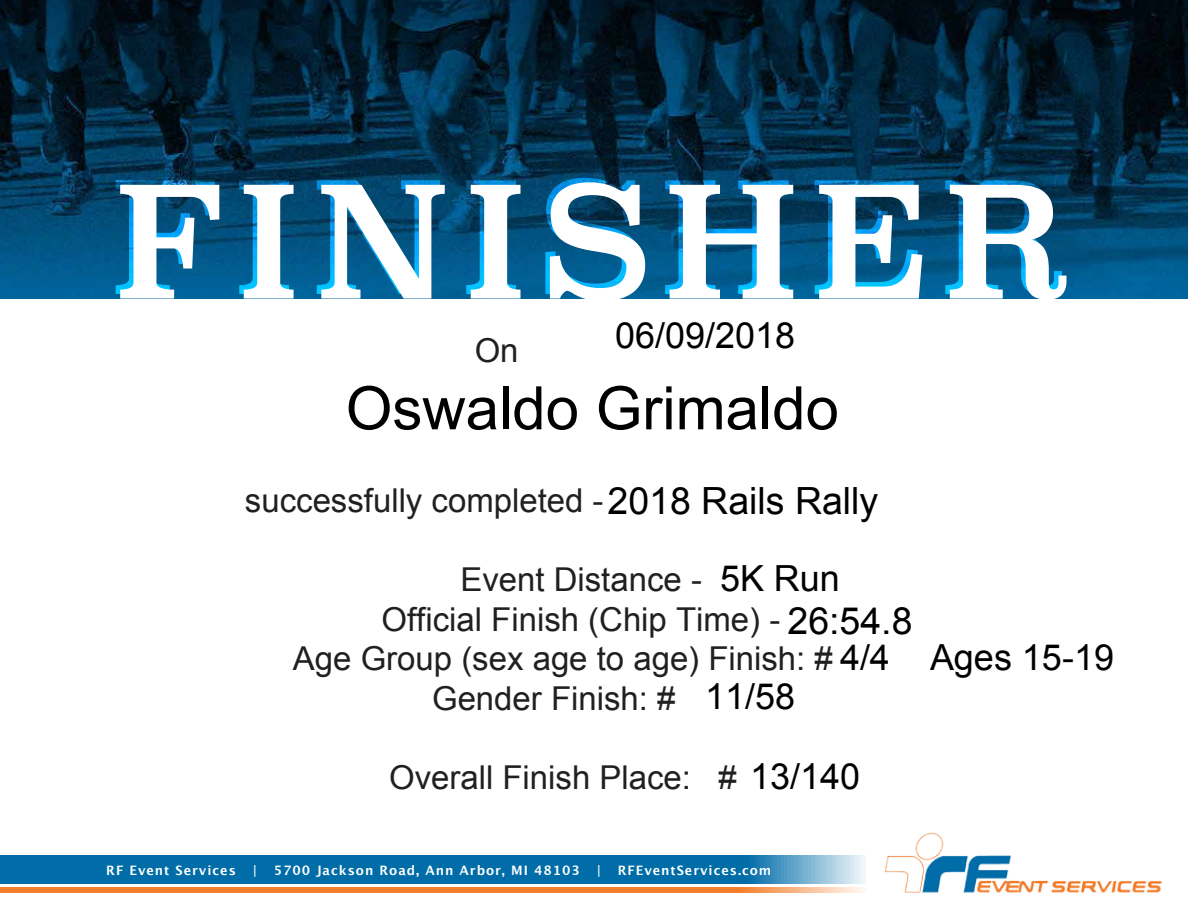
<style>
.page{position:relative;width:1188px;height:918px;background:#fff}
.page>*{position:absolute;margin:0;border:0;box-sizing:border-box;transform-origin:0 0}
.t1{font:153px "Superclarendon";letter-spacing:.1em;color:#fff}
.t2{font:60px "Arial";color:#000}
.t3{font:37.5px "Arial";color:#000}
.t4{font:36px "Arial";color:#000}
.t5{font:32.85px "Arial";color:#221f20}
.t6{font:700 13.05px "Lucida Grande";letter-spacing:.075em;color:#fff}
.s1{font-size:36px;color:#000}
</style>
<div class="page">
<img style="left:0;top:0;width:1188px;height:298px">
<img style="left:884px;top:832px;width:278px;height:61px">
<svg style="left:0;top:856px;width:865px;height:27px;background:#1076ae"></svg>
<svg style="left:0;top:887px;width:865px;height:5px;background:#f48739"></svg>
<h1 class="t1" style="left:110px;top:135px;width:957px">FINISHER</h1>
<p class="t5" style="left:475px;top:328px;width:45px">On</p>
<p class="t4" style="left:615px;top:315px;width:182px">06/09/2018</p>
<h2 class="t2" style="left:346px;top:375px;width:495px">Oswaldo Grimaldo</h2>
<p class="t3" style="left:608px;top:480px;width:272px">2018 Rails Rally</p>
<p class="t5" style="left:245px;top:479px;width:360px">successfully completed -</p>
<p class="t4" style="left:720px;top:558px;width:121px">5K Run</p>
<p class="t5" style="left:460px;top:558px;width:243px">Event Distance -</p>
<p class="t5" style="left:382px;top:598px;width:400px">Official Finish (Chip Time) -</p>
<p class="t5" style="left:293px;top:637px;width:599px">Age Group (sex age to age) Finish: # <span class="s1">4/4</span></p>
<p class="t5" style="left:432px;top:677px;width:245px">Gender Finish: #</p>
<p class="t3" style="left:788px;top:600px;width:127px">26:54.8</p>
<p class="t4" style="left:705px;top:677px;width:92px">11/58</p>
<p class="t4" style="left:930px;top:638px;width:186px">Ages 15-19</p>
<p class="t5" style="left:389px;top:756px;width:472px">Overall Finish Place: # <span class="s1">13/140</span></p>
<p class="t6" style="left:106px;top:860px;width:131px">RF Event Services</p>
<p class="t6" style="left:252px;top:860px;width:6px">|</p>
<p class="t6" style="left:274px;top:860px;width:308px">5700 Jackson Road, Ann Arbor, MI 48103</p>
<p class="t6" style="left:596px;top:860px;width:6px">|</p>
<p class="t6" style="left:618px;top:860px;width:155px">RFEventServices.com</p>
</div>
